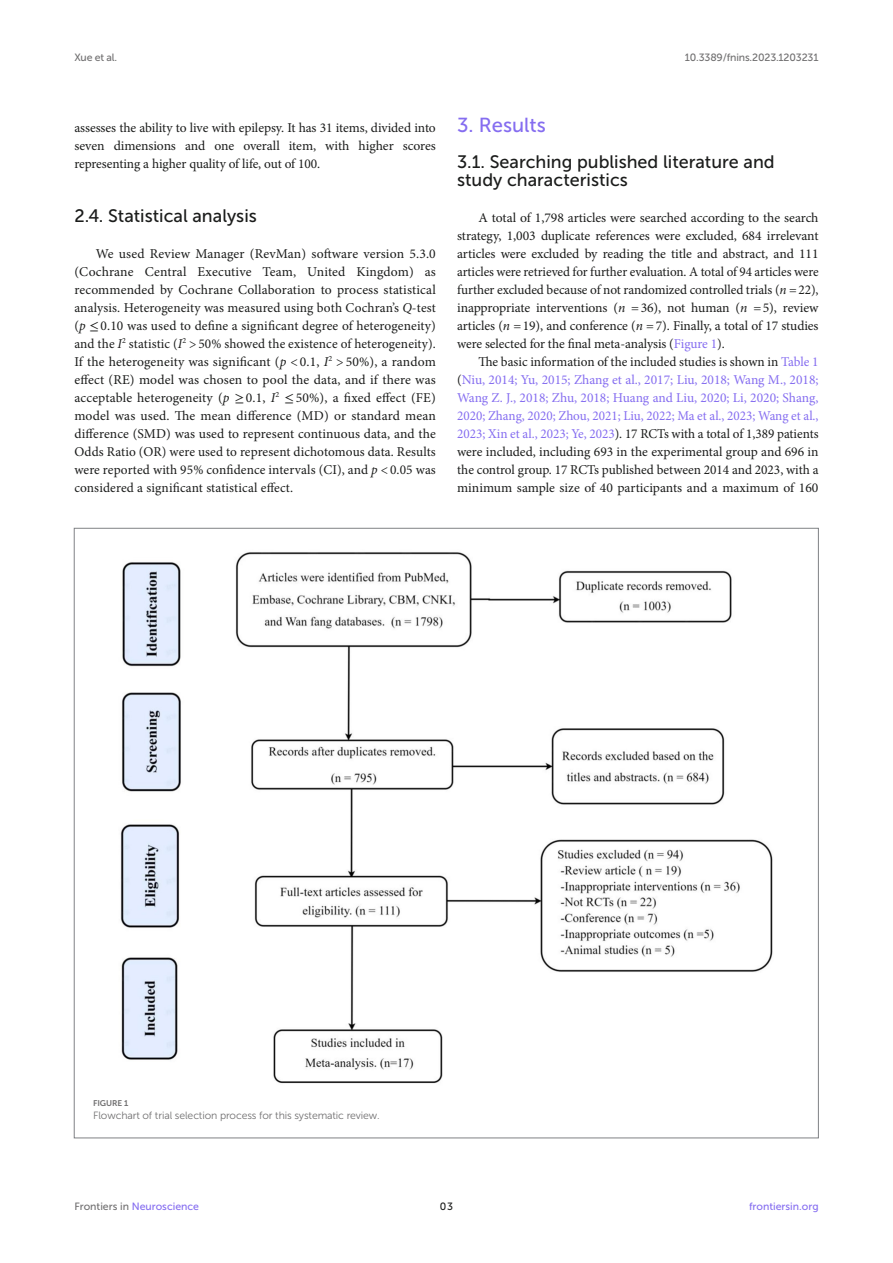
<style>
.page{position:relative;width:893px;height:1263px;background:#fff}
.page>*{position:absolute;margin:0;border:0;box-sizing:border-box;transform-origin:0 0}
.HEAD_1{font:20.25px "Museo Sans 500";color:#856df0}
.HEAD_2_after_HEAD_1{font:18px/18px "Museo Sans 500";color:#1b1c1b}
.HEAD_2{font:18px "Museo Sans 500";color:#1b1c1b}
.TEXT_FLUSH{font:13.5px/18px "Minion Pro";letter-spacing:-.005em;color:#1b1c1b;text-align:justify}
.TEXT{font:13.5px/18px "Minion Pro";color:#1b1c1b;text-align:justify}
.FIG_LEG{font:10.5px "Museo Sans 300";letter-spacing:-.01em;color:#706f70}
.t1{font:10.5px "Museo Sans 500";color:#856df0}
.t2{font:10.5px "Museo Sans 500";letter-spacing:-.015em;color:#706f70}
.t3{font:10.5px "Museo Sans 500";color:#1b1c1b}
.FIG_HD{font:8.25px "Museo Sans 700";letter-spacing:-.01em;color:#706f70}
.s1{font-style:italic}
.s2{font-family:"STIX General"}
.s3{color:#856df0}
.s4{color:#706f70}
</style>
<div class="page">
<img style="left:120px;top:552px;width:653px;height:532px">
<p class="t2" style="left:74px;top:51px;width:44px">Xue et al.</p>
<p class="t2" style="left:685px;top:51px;width:135px">10.3389/fnins.2023.1203231</p>
<p class="TEXT_FLUSH" style="left:74px;top:119px;width:363px">assesses the ability to live with epilepsy. It has 31 items, divided into seven dimensions and one overall item, with higher scores representing a higher quality of life, out of 100.</p>
<p class="HEAD_2" style="left:74px;top:206px;width:184px">2.4. Statistical analysis</p>
<p class="TEXT_FLUSH" style="left:74px;top:245px;width:363px;text-indent:21px">We used Review Manager (RevMan) software version 5.3.0 (Cochrane Central Executive Team, United Kingdom) as recommended by Cochrane Collaboration to process statistical analysis. Heterogeneity was measured using both Cochran’s <span class="s1">Q</span>-test (<span class="s1">p</span> <span class="s2">≤</span>0.10 was used to define a significant degree of heterogeneity) and the <span class="s1">I</span><sup>2</sup> statistic (<span class="s1">I</span><sup>2</sup> &gt; 50% showed the existence of heterogeneity).<br>If the heterogeneity was significant (<span class="s1">p</span> &lt; 0.1, <span class="s1">I</span><sup>2</sup> &gt; 50%), a random effect (RE) model was chosen to pool the data, and if there was acceptable heterogeneity (<span class="s1">p</span> <span class="s2">≥</span>0.1, <span class="s1">I</span><sup>2</sup> <span class="s2">≤</span>50%), a fixed effect (FE) model was used. The mean difference (MD) or standard mean difference (SMD) was used to represent continuous data, and the Odds Ratio (OR) were used to represent dichotomous data. Results were reported with 95% confidence intervals (CI), and <span class="s1">p</span> &lt; 0.05 was considered a significant statistical effect.</p>
<p class="HEAD_1" style="left:457px;top:114px;width:90px">3. Results</p>
<p class="HEAD_2_after_HEAD_1" style="left:457px;top:153px;width:319px">3.1. Searching published literature and study characteristics</p>
<p class="TEXT_FLUSH" style="left:457px;top:209px;width:363px;text-indent:21px">A total of 1,798 articles were searched according to the search strategy, 1,003 duplicate references were excluded, 684 irrelevant articles were excluded by reading the title and abstract, and 111 articles were retrieved for further evaluation. A total of 94 articles were further excluded because of not randomized controlled trials (<span class="s1">n</span> =22), inappropriate interventions (<span class="s1">n</span> =36), not human (<span class="s1">n</span> =5), review articles (<span class="s1">n</span> =19), and conference (<span class="s1">n</span> =7). Finally, a total of 17 studies were selected for the final meta-analysis (<span class="s3">Figure 1</span>).</p>
<p class="TEXT" style="left:457px;top:353px;width:363px;text-indent:21px">The basic information of the included studies is shown in <span class="s3">Table 1 </span>(<span class="s3">Niu, 2014; Yu, 2015; Zhang et al., 2017; Liu, 2018; Wang M., 2018; Wang Z. J., 2018; Zhu, 2018; Huang and Liu, 2020; Li, 2020; Shang, 2020; Zhang, 2020; Zhou, 2021; Liu, 2022; Ma et al., 2023; Wang et al., 2023; Xin et al., 2023; Ye, 2023</span>). 17 RCTs with a total of 1,389 patients were included, including 693 in the experimental group and 696 in the control group. 17 RCTs published between 2014 and 2023, with a minimum sample size of 40 participants and a maximum of 160</p>
<p class="FIG_HD" style="left:93px;top:1098px;width:37px">FIGURE 1</p>
<p class="FIG_LEG" style="left:93px;top:1110px;width:288px">Flowchart of trial selection process for this systematic review.</p>
<p class="t1" style="left:74px;top:1200px;width:126px"><span class="s4">Frontiers in</span> Neuroscience</p>
<p class="t3" style="left:440px;top:1200px;width:15px">03</p>
<p class="t1" style="left:749px;top:1200px;width:71px">frontiersin.org</p>
</div>
